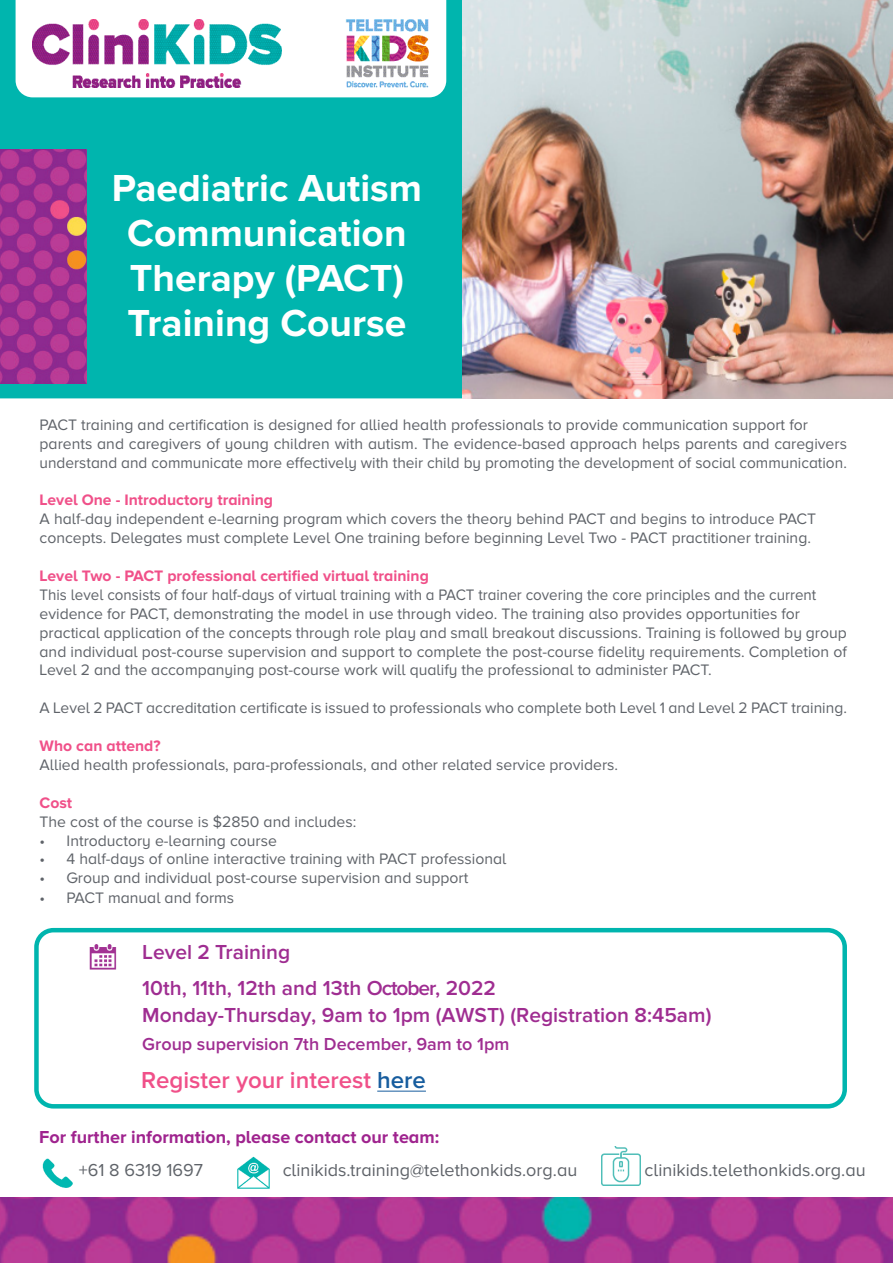
<style>
.page{position:relative;width:893px;height:1263px;background:#fff}
.page>*{position:absolute;margin:0;border:0;box-sizing:border-box;transform-origin:0 0}
.t1{font:700 39px/45px "Proxima Nova";color:#fff;text-align:center}
.t2{font:600 24px "Proxima Nova";color:#f05089}
.t3{font:600 21px/36.3px "Proxima Nova";color:#9f2d91}
.t4{font:18px "Proxima Nova A";color:#5f6369}
.t5{font:700 18px "Proxima Nova A";color:#9f238e}
.t6{font:600 18px "Proxima Nova";color:#9f2d91}
.t7{font:15.75px/18.9px "Proxima Nova A";color:#5f6369}
.t8{font:15.75px "Proxima Nova A";color:#5f6369;scale:.96 1}
.t9{font:700 15.75px "Proxima Nova A";color:#f05089}
.s1{color:#175d9e}
</style>
<div class="page">
<div style="left:1px;top:1px;width:891px;height:397px;background:#00b5ae"></div>
<div style="left:16px;top:1px;width:430px;height:96px;background:#fff"></div>
<img style="left:32px;top:19px;width:397px;height:69px">
<img style="left:462px;top:0;width:431px;height:398px">
<img style="left:0;top:1197px;width:893px;height:66px">
<img style="left:0;top:150px;width:87px;height:234px">
<img style="left:42px;top:1158px;width:31px;height:30px">
<img style="left:237px;top:1156px;width:33px;height:33px">
<div style="left:34px;top:928px;width:813px;height:180px;border:4px solid #00b5ae;border-radius:17px"></div>
<img style="left:89px;top:944px;width:28px;height:26px">
<img style="left:602px;top:1147px;width:38px;height:38px">
<hr style="left:377px;top:1091px;width:49px;height:1px;background:#175d9e">
<p class="t1" style="left:112px;top:166px;width:312px">Paediatric Autism<br>Communication</p>
<p class="t1" style="left:130px;top:256px;width:276px">Therapy (PACT)</p>
<p class="t1" style="left:127px;top:301px;width:280px">Training Course</p>
<p class="t7" style="left:40px;top:415px;width:770px">PACT training and certification is designed for allied health professionals to provide communication support for</p>
<p class="t7" style="left:40px;top:434px;width:809px">parents and caregivers of young children with autism. The evidence-based approach helps parents and caregivers understand and communicate more effectively with their child by promoting the development of social communication.</p>
<p class="t9" style="left:40px;top:491px;width:235px">Level One - Introductory training</p>
<p class="t7" style="left:40px;top:509px;width:778px">A half-day independent e-learning program which covers the theory behind PACT and begins to introduce PACT</p>
<p class="t7" style="left:40px;top:528px;width:773px">concepts. Delegates must complete Level One training before beginning Level Two - PACT practitioner training.</p>
<p class="t9" style="left:40px;top:567px;width:391px">Level Two - PACT professional certified virtual training</p>
<p class="t8" style="left:40px;top:586px;width:811px">This level consists of four half-days of virtual training with a PACT trainer covering the core principles and the current</p>
<p class="t7" style="left:40px;top:604px;width:762px">evidence for PACT, demonstrating the model in use through video. The training also provides opportunities for</p>
<p class="t7" style="left:40px;top:623px;width:809px;text-align:justify">practical application of the concepts through role play and small breakout discussions. Training is followed by group and individual post-course supervision and support to complete the post-course fidelity requirements. Completion of Level 2 and the accompanying post-course work will qualify the professional to administer PACT.</p>
<p class="t7" style="left:40px;top:698px;width:809px">A Level 2 PACT accreditation certificate is issued to professionals who complete both Level 1 and Level 2 PACT training.</p>
<p class="t9" style="left:40px;top:737px;width:123px">Who can attend?</p>
<p class="t7" style="left:40px;top:755px;width:580px">Allied health professionals, para-professionals, and other related service providers.</p>
<p class="t9" style="left:40px;top:793px;width:34px">Cost</p>
<p class="t7" style="left:40px;top:812px;width:318px">The cost of the course is $2850 and includes:</p>
<p class="t7" style="left:40px;top:831px;width:239px">• Introductory e-learning course</p>
<p class="t7" style="left:40px;top:849px;width:468px">• 4 half-days of online interactive training with PACT professional</p>
<p class="t7" style="left:40px;top:868px;width:430px">• Group and individual post-course supervision and support</p>
<p class="t7" style="left:40px;top:888px;width:196px">• PACT manual and forms</p>
<p class="t3" style="left:142px;top:934px;width:355px">Level 2 Training<br>10th, 11th, 12th and 13th October, 2022</p>
<p class="t3" style="left:142px;top:997px;width:571px">Monday-Thursday, 9am to 1pm (AWST) (Registration 8:45am)</p>
<p class="t6" style="left:142px;top:1034px;width:369px">Group supervision 7th December, 9am to 1pm</p>
<p class="t2" style="left:141px;top:1066px;width:286px">Register your interest <span class="s1">here</span></p>
<p class="t5" style="left:39px;top:1126px;width:402px">For further information, please contact our team:</p>
<p class="t4" style="left:79px;top:1160px;width:126px">+61 8 6319 1697</p>
<p class="t4" style="left:283px;top:1160px;width:296px">clinikids.training@telethonkids.org.au</p>
<p class="t4" style="left:645px;top:1160px;width:223px">clinikids.telethonkids.org.au</p>
</div>
